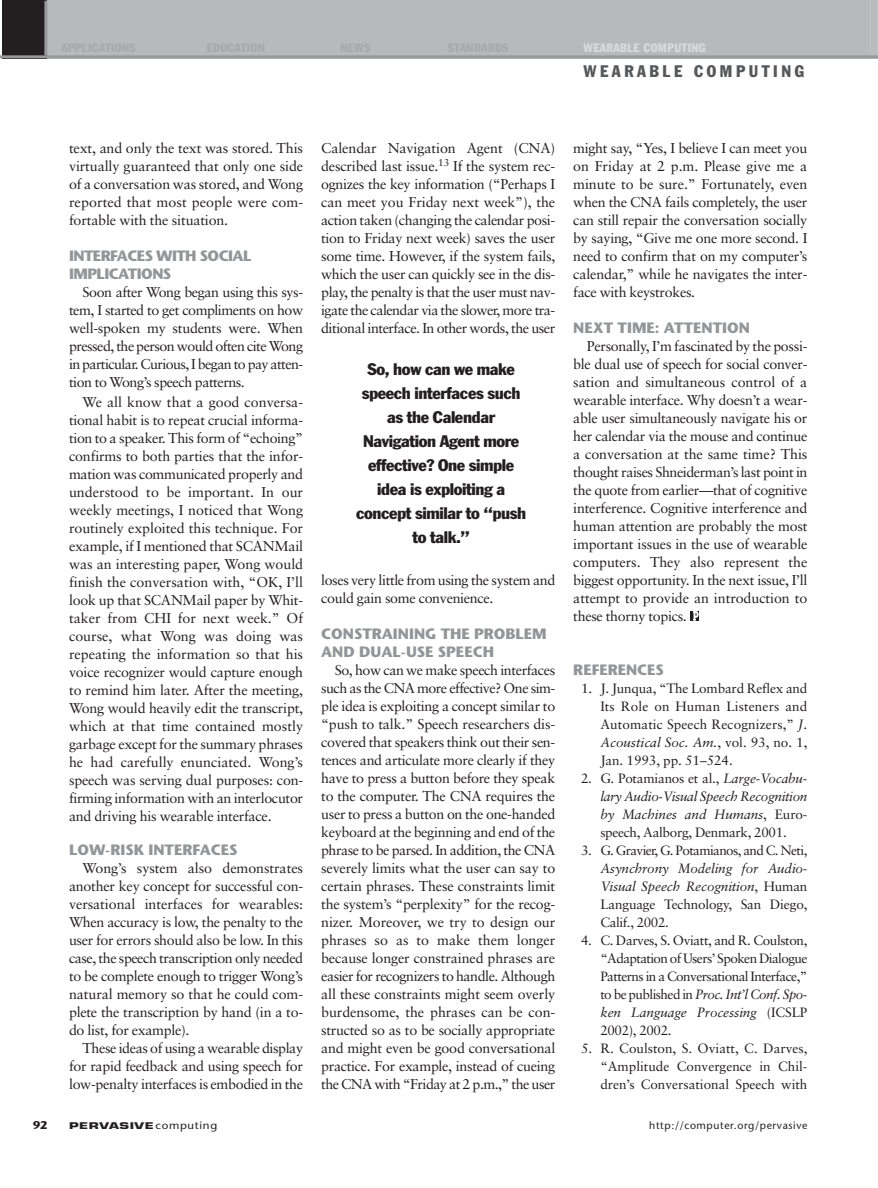
<style>
.page{position:relative;width:878px;height:1188px;background:#fff}
.page>*{position:absolute;margin:0;border:0;box-sizing:border-box;transform-origin:0 0}
.t1{font:condensed 16.5px/24px "Franklin Gothic";letter-spacing:-.02em;color:#231f20;text-align:center;scale:1.1 1}
.t2{font:condensed 16.5px "Franklin Gothic";letter-spacing:.215em;color:#57585a}
.t3{font:700 15px/18px "Stone Sans";color:#939598}
.t4{font:700 15px/18px "Stone Sans";letter-spacing:-.04em;color:#939598}
.t5{font:14.25px/18px "Sabon";letter-spacing:-.02em;color:#231f20;text-align:justify}
.t6{font:13.5px/18px "Sabon";color:#231f20;text-align:justify}
.t7{font:italic 13.5px/18px "Sabon";letter-spacing:-.01em;color:#231f20;text-align:justify}
.t8{font:13.5px "Sabon";letter-spacing:-.045em;color:#231f20}
.t9{font:condensed 12px "Franklin Gothic";letter-spacing:.025em;color:#d9dadc}
.t10{font:700 11.25px "Stone Sans";color:#231f20}
.t11{font:10.5px "Stone Sans";letter-spacing:.055em;color:#231f20}
.t12{font:700 9px "Eurostile";letter-spacing:.035em;color:#231f20;scale:1.5 1}
.s1{font-style:italic}
.s2{font-style:normal}
.s3{font-family:"Stone Sans";font-weight:400;font-size:10.5px}
</style>
<div class="page">
<hr style="left:865px;top:0;width:1px;height:58px;background:#b8b9bc">
<hr style="left:867px;top:0;width:2px;height:58px;background:#b9babd">
<hr style="left:871px;top:0;width:2px;height:58px;background:#babbbe">
<hr style="left:875px;top:0;width:1px;height:58px;background:#babbbe">
<hr style="left:877px;top:0;width:1px;height:58px;background:#bbbcbf">
<div style="left:690px;top:611px;width:9px;height:10px;background:#231f20"></div>
<svg style="left:693px;top:611px;width:5px;height:10px"></svg>
<div style="left:2px;top:0;width:45px;height:58px;background:#231f20"></div>
<div style="left:47px;top:0;width:817px;height:58px;background:#b8b9bc"></div>
<hr style="left:0;top:55px;width:878px;height:3px;background:#97999c">
<hr style="left:44px;top:1px;width:3px;height:54px;background:#97999c">
<p class="t9" style="left:583px;top:43px;width:124px">WEARABLE COMPUTING</p>
<p class="t2" style="left:583px;top:65px;width:222px">WEARABLE COMPUTING</p>
<p class="t5" style="left:69px;top:140px;width:235px">text, and only the text was stored. This virtually guaranteed that only one side of a conversation was stored, and Wong reported that most people were com&shy;fortable with the situation.</p>
<p class="t4" style="left:69px;top:248px;width:184px">INTERFACES WITH SOCIAL<br>IMPLICATIONS</p>
<p class="t5" style="left:69px;top:284px;width:236px;text-indent:14px">Soon after Wong began using this sys&shy;tem, I started to get compliments on how well-spoken my students were. When pressed, the person would often cite Wong in particular. Curious, I began to pay atten&shy;tion to Wong’s speech patterns.</p>
<p class="t5" style="left:69px;top:394px;width:236px;text-indent:14px">We all know that a good conversa&shy;tional habit is to repeat crucial informa&shy;tion to a speaker. This form of “echoing” confirms to both parties that the infor&shy;mation was communicated properly and understood to be important. In our weekly meetings, I noticed that Wong routinely exploited this technique. For example, if I mentioned that SCANMail was an interesting paper, Wong would finish the conversation with, “OK, I’ll look up that SCANMail paper by Whit&shy;taker from CHI for next week.” Of course, what Wong was doing was repeating the information so that his voice recognizer would capture enough to remind him later. After the meeting, Wong would heavily edit the transcript, which at that time contained mostly garbage except for the summary phrases he had carefully enunciated. Wong’s speech was serving dual purposes: con&shy;firming information with an interlocutor and driving his wearable interface.</p>
<p class="t3" style="left:69px;top:842px;width:170px">LOW-RISK INTERFACES</p>
<p class="t5" style="left:69px;top:860px;width:236px;text-indent:14px">Wong’s system also demonstrates another key concept for successful con&shy;versational interfaces for wearables:<br>When accuracy is low, the penalty to the user for errors should also be low. In this case, the speech transcription only needed to be complete enough to trigger Wong’s natural memory so that he could com&shy;plete the transcription by hand (in a to&shy;do list, for example).</p>
<p class="t5" style="left:69px;top:1040px;width:236px;text-indent:14px">These ideas of using a wearable display for rapid feedback and using speech for low-penalty interfaces is embodied in the</p>
<p class="t5" style="left:321px;top:140px;width:236px">Calendar Navigation Agent (CNA) described last issue.<sup>13</sup> If the system rec&shy;ognizes the key information (“Perhaps I can meet you Friday next week”), the action taken (changing the calendar posi&shy;tion to Friday next week) saves the user some time. However, if the system fails, which the user can quickly see in the dis&shy;play, the penalty is that the user must nav&shy;igate the calendar via the slower, more tra&shy;ditional interface. In other words, the user</p>
<p class="t1" style="left:356px;top:358px;width:156px">So, how can we make speech interfaces such as the Calendar<br>Navigation Agent more effective? One simple idea is exploiting a concept similar to “push to talk.”</p>
<p class="t5" style="left:321px;top:572px;width:236px">loses very little from using the system and could gain some convenience.</p>
<p class="t3" style="left:321px;top:626px;width:227px">CONSTRAINING THE PROBLEM<br>AND DUAL-USE SPEECH</p>
<p class="t5" style="left:321px;top:662px;width:236px;text-indent:14px">So, how can we make speech interfaces such as the CNA more effective? One sim&shy;ple idea is exploiting a concept similar to “push to talk.” Speech researchers dis&shy;covered that speakers think out their sen&shy;tences and articulate more clearly if they have to press a button before they speak to the computer. The CNA requires the user to press a button on the one-handed keyboard at the beginning and end of the phrase to be parsed. In addition, the CNA severely limits what the user can say to certain phrases. These constraints limit the system’s “perplexity” for the recog&shy;nizer. Moreover, we try to design our phrases so as to make them longer because longer constrained phrases are easier for recognizers to handle. Although all these constraints might seem overly burdensome, the phrases can be con&shy;structed so as to be socially appropriate and might even be good conversational practice. For example, instead of cueing the CNA with “Friday at 2 p.m.,” the user</p>
<p class="t5" style="left:573px;top:140px;width:235px">might say, “Yes, I believe I can meet you on Friday at 2 p.m. Please give me a minute to be sure.” Fortunately, even when the CNA fails completely, the user can still repair the conversation socially by saying, “Give me one more second. I need to confirm that on my computer’s calendar,” while he navigates the inter&shy;face with keystrokes.</p>
<p class="t3" style="left:573px;top:320px;width:178px">NEXT TIME: ATTENTION</p>
<p class="t5" style="left:573px;top:338px;width:236px;text-indent:14px">Personally, I’m fascinated by the possi&shy;ble dual use of speech for social conver&shy;sation and simultaneous control of a wearable interface. Why doesn’t a wear&shy;able user simultaneously navigate his or her calendar via the mouse and continue a conversation at the same time? This thought raises Shneiderman’s last point in the quote from earlier—that of cognitive interference. Cognitive interference and human attention are probably the most important issues in the use of wearable computers. They also represent the biggest opportunity. In the next issue, I’ll attempt to provide an introduction to these thorny topics.</p>
<p class="t3" style="left:573px;top:662px;width:92px">REFERENCES</p>
<p class="t6" style="left:600px;top:680px;width:209px;text-indent:-19px">1. J. Junqua, “The Lombard Reflex and Its Role on Human Listeners and Automatic Speech Recognizers,” <span class="s1">J.<br>Acoustical Soc. Am.</span>, vol. 93, no. 1, Jan. 1993, pp. 51–524.</p>
<p class="t7" style="left:600px;top:770px;width:209px;text-indent:-19px"><span class="s2">2. G. Potamianos et al.,</span> Large-Vocabu&shy;lary Audio-Visual Speech Recognition by Machines and Humans<span class="s2">, Euro&shy;speech, Aalborg, Denmark, 2001.</span></p>
<p class="t8" style="left:581px;top:845px;width:228px">3. G. Gravier, G. Potamianos, and C. Neti,</p>
<p class="t7" style="left:600px;top:860px;width:209px">Asynchrony Modeling for Audio-Visual Speech Recognition<span class="s2">, Human Language Technology, San Diego, Calif., 2002.</span></p>
<p class="t6" style="left:600px;top:932px;width:209px;text-indent:-19px">4. C. Darves, S. Oviatt, and R. Coulston, “Adaptation of Users’ Spoken Dialogue Patterns in a Conversational Interface,” to be published in <span class="s1">Proc. Int’l Conf. Spo&shy;ken Language Processing</span> (ICSLP 2002), 2002.</p>
<p class="t6" style="left:600px;top:1040px;width:209px;text-indent:-19px">5. R. Coulston, S. Oviatt, C. Darves, “Amplitude Convergence in Chil&shy;dren’s Conversational Speech with</p>
<p class="t10" style="left:33px;top:1120px;width:16px">92</p>
<p class="t12" style="left:69px;top:1122px;width:100px">PERVASIVE<span class="s3">computing</span></p>
<p class="t11" style="left:649px;top:1121px;width:160px">http://computer.org/pervasive</p>
</div>
